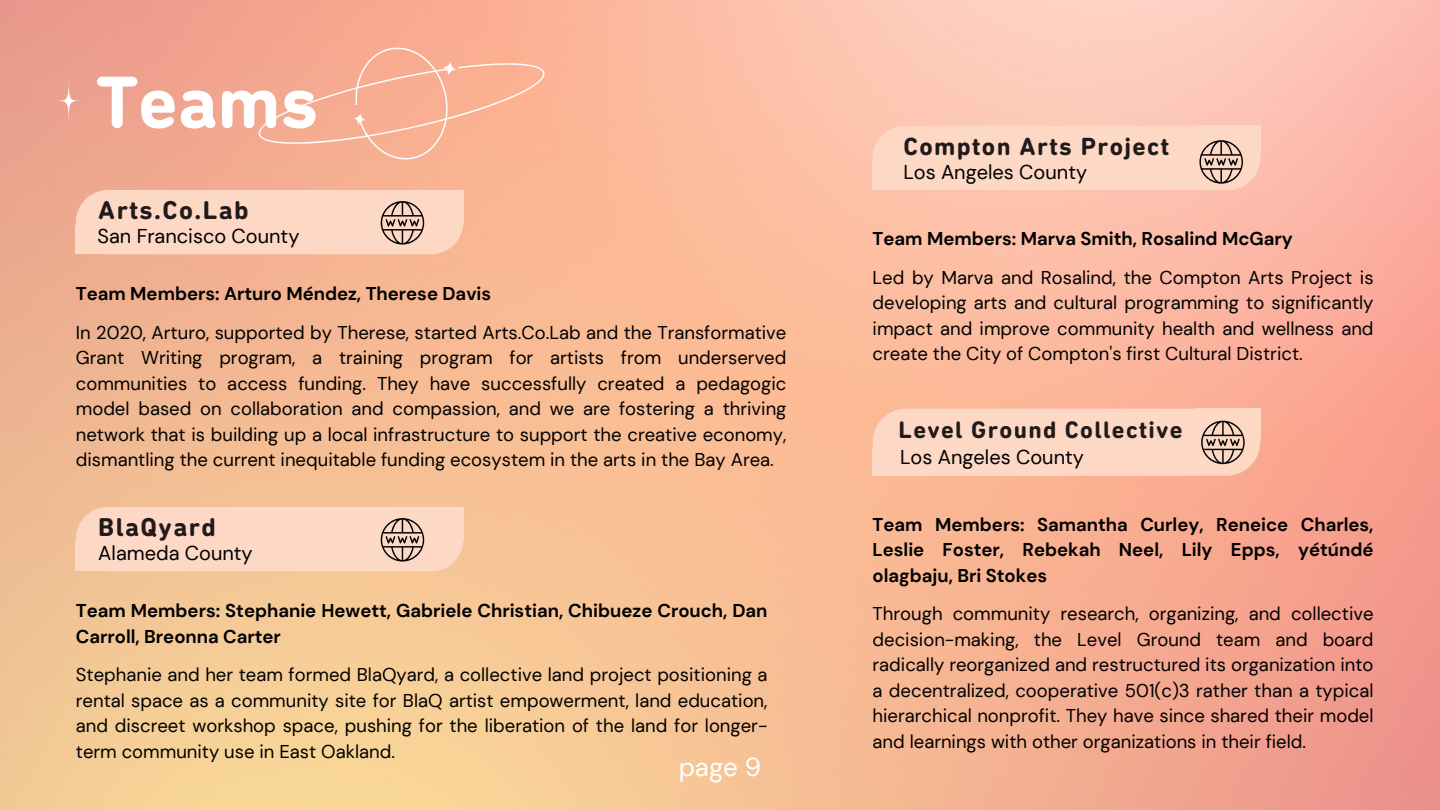
<style>
.page{position:relative;width:1440px;height:810px;background:#fff}
.page>*{position:absolute;margin:0;border:0;box-sizing:border-box;transform-origin:0 0}
.t1{font:700 75px "DIN Next Rounded LT Pro";color:#fff}
.t2{font:700 26.3px "DIN Next Rounded LT Pro";letter-spacing:.055em;color:#201a1a}
.t3{font:25.9px "DM Sans";color:#fff}
.t4{font:700 25.3px "DIN Next Rounded LT Pro";letter-spacing:.055em;color:#201a1a}
.t5{font:700 24.3px "DIN Next Rounded LT Pro";letter-spacing:.055em;color:#201a1a}
.t6{font:20px "DM Sans";color:#000}
.t7{font:18.5px/25.5px "DM Sans";color:#000;text-align:justify}
.t8{font:700 18.5px/25.5px "DM Sans";color:#000}
</style>
<div class="page">
<div style="left:76px;top:507px;width:387px;height:64px;background:#fdd8c5;border-radius:32px"></div>
<div style="left:76px;top:542px;width:65px;height:29px;background:#fdd8c5"></div>
<div style="left:398px;top:507px;width:65px;height:32px;background:#fdd8c5"></div>
<svg style="left:381px;top:518px;width:43px;height:44px"></svg>
<div style="left:76px;top:190px;width:387px;height:64px;background:#fdd8c5;border-radius:32px"></div>
<div style="left:76px;top:225px;width:65px;height:29px;background:#fdd8c5"></div>
<div style="left:398px;top:190px;width:65px;height:32px;background:#fdd8c5"></div>
<svg style="left:381px;top:201px;width:43px;height:44px"></svg>
<svg style="left:255px;top:17px;width:293px;height:173px;background:#f7af94"></svg>
<svg style="left:59px;top:81px;width:20px;height:40px"></svg>
<div style="left:873px;top:409px;width:387px;height:67px;background:#fdd8c5;border-radius:34px"></div>
<div style="left:873px;top:447px;width:65px;height:29px;background:#fdd8c5"></div>
<div style="left:1195px;top:409px;width:65px;height:32px;background:#fdd8c5"></div>
<svg style="left:1201px;top:421px;width:44px;height:43px"></svg>
<div style="left:873px;top:126px;width:387px;height:64px;background:#fdd8c5;border-radius:32px"></div>
<div style="left:873px;top:161px;width:65px;height:29px;background:#fdd8c5"></div>
<div style="left:1195px;top:126px;width:65px;height:32px;background:#fdd8c5"></div>
<svg style="left:1199px;top:140px;width:44px;height:44px"></svg>
<h1 class="t1" style="left:96px;top:71px;width:224px">Teams</h1>
<h2 class="t2" style="left:98px;top:199px;width:152px">Arts.Co.Lab</h2>
<p class="t6" style="left:98px;top:223px;width:203px">San Francisco County</p>
<p class="t8" style="left:76px;top:281px;width:417px">Team Members: Arturo Méndez, Therese Davis</p>
<p class="t7" style="left:76px;top:319px;width:712px">In 2020, Arturo, supported by Therese, started Arts.Co.Lab and the Transformative Grant Writing program, a training program for artists from underserved communities to access funding. They have successfully created a pedagogic model based on collaboration and compassion, and we are fostering a thriving network that is building up a local infrastructure to support the creative economy, dismantling the current inequitable funding ecosystem in the arts in the Bay Area.</p>
<h2 class="t2" style="left:98px;top:516px;width:119px">BlaQyard</h2>
<p class="t6" style="left:98px;top:540px;width:156px">Alameda County</p>
<p class="t8" style="left:76px;top:598px;width:693px">Team Members: Stephanie Hewett, Gabriele Christian, Chibueze Crouch, Dan<br>Carroll, Breonna Carter</p>
<p class="t7" style="left:76px;top:662px;width:693px">Stephanie and her team formed BlaQyard, a collective land project positioning a rental space as a community site for BlaQ artist empowerment, land education, and discreet workshop space, pushing for the liberation of the land for longer&shy;term community use in East Oakland.</p>
<h3 class="t3" style="left:679px;top:750px;width:84px">page 9</h3>
<h3 class="t4" style="left:903px;top:136px;width:267px">Compton Arts Project</h3>
<p class="t6" style="left:903px;top:159px;width:185px">Los Angeles County</p>
<p class="t8" style="left:873px;top:226px;width:422px">Team Members: Marva Smith, Rosalind McGary</p>
<p class="t7" style="left:873px;top:265px;width:503px">Led by Marva and Rosalind, the Compton Arts Project is developing arts and cultural programming to significantly impact and improve community health and wellness and create the City of Compton's first Cultural District.</p>
<h3 class="t5" style="left:899px;top:420px;width:286px">Level Ground Collective</h3>
<p class="t6" style="left:900px;top:444px;width:185px">Los Angeles County</p>
<p class="t8" style="left:873px;top:512px;width:503px;text-align:justify">Team Members: Samantha Curley, Reneice Charles, Leslie Foster, Rebekah Neel, Lily Epps, yétúndé olagbaju, Bri Stokes</p>
<p class="t7" style="left:873px;top:601px;width:503px">Through community research, organizing, and collective decision-making, the Level Ground team and board radically reorganized and restructured its organization into a decentralized, cooperative 501(c)3 rather than a typical hierarchical nonprofit. They have since shared their model and learnings with other organizations in their field.</p>
</div>
